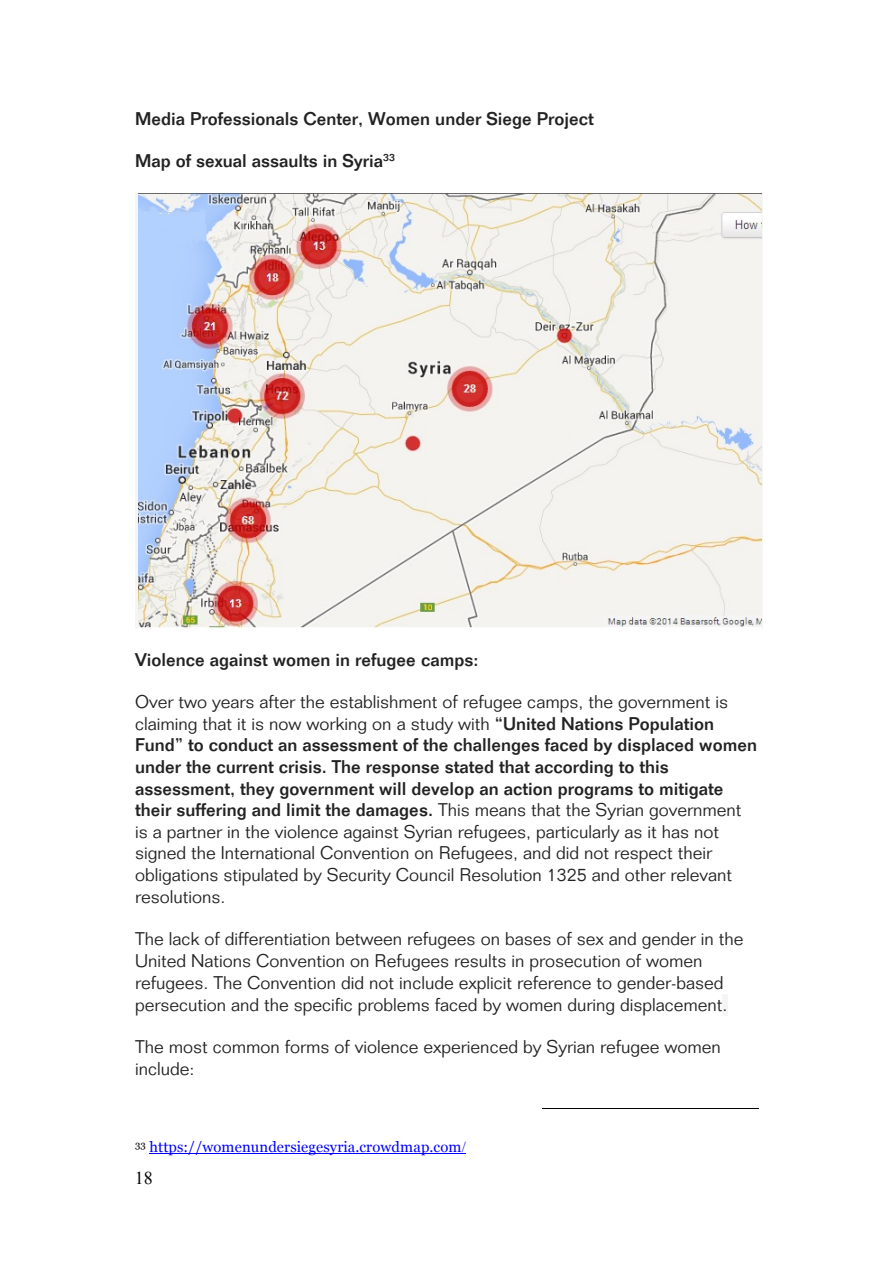
<style>
.page{position:relative;width:893px;height:1263px;background:#fff}
.page>*{position:absolute;margin:0;border:0;box-sizing:border-box;transform-origin:0 0}
.t1{font:300 18px/21.6px "Folio Std";color:#222}
.t2{font:500 18px "Folio Std";color:#222}
.t3{font:18px "Times New Roman";color:#000}
.t4{font:14.7px "Georgia";letter-spacing:.01em;color:#00f}
.s1{font-weight:500}
.s2{font-family:"Times New Roman"}
</style>
<div class="page">
<div style="left:722px;top:994px;width:5px;height:22px;background:#f5f5f5"></div>
<hr style="left:542px;top:1108px;width:216px;height:1px;background:#000">
<hr style="left:149px;top:1154px;width:316px;height:1px;background:#00f">
<img style="left:138px;top:193px;width:623px;height:435px">
<p class="t2" style="left:135px;top:112px;width:460px">Media Professionals Center, Women under Siege Project</p>
<p class="t2" style="left:135px;top:154px;width:261px">Map of sexual assaults in Syria<sup>33</sup></p>
<p class="t2" style="left:135px;top:653px;width:345px">Violence against women in refugee camps:</p>
<p class="t1" style="left:135px;top:693px;width:623px">Over two years after the establishment of refugee camps, the government is claiming that it is now working on a study with <span class="s1">“United Nations Population Fund” to conduct an assessment of the challenges faced by displaced women under the current crisis. The response stated that according to this assessment, they government will develop an action programs to mitigate their suffering and limit the damages.</span> This means that the Syrian government is a partner in the violence against Syrian refugees, particularly as it has not signed the International Convention on Refugees, and did not respect their obligations stipulated by Security Council Resolution 1325 and other relevant resolutions.</p>
<p class="t1" style="left:135px;top:931px;width:610px">The lack of differentiation between refugees on bases of sex and gender in the United Nations Convention on Refugees results in prosecution of women refugees. The Convention did not include explicit reference to gender-based persecution and the specific problems faced by women during displacement.</p>
<p class="t1" style="left:135px;top:1038px;width:587px">The most common forms of violence experienced by Syrian refugee women include:</p>
<p class="t4" style="left:135px;top:1138px;width:332px"><sup>33</sup> https://womenundersiegesyria.crowdmap.com<span class="s2">/</span></p>
<p class="t3" style="left:135px;top:1168px;width:19px">18</p>
</div>
